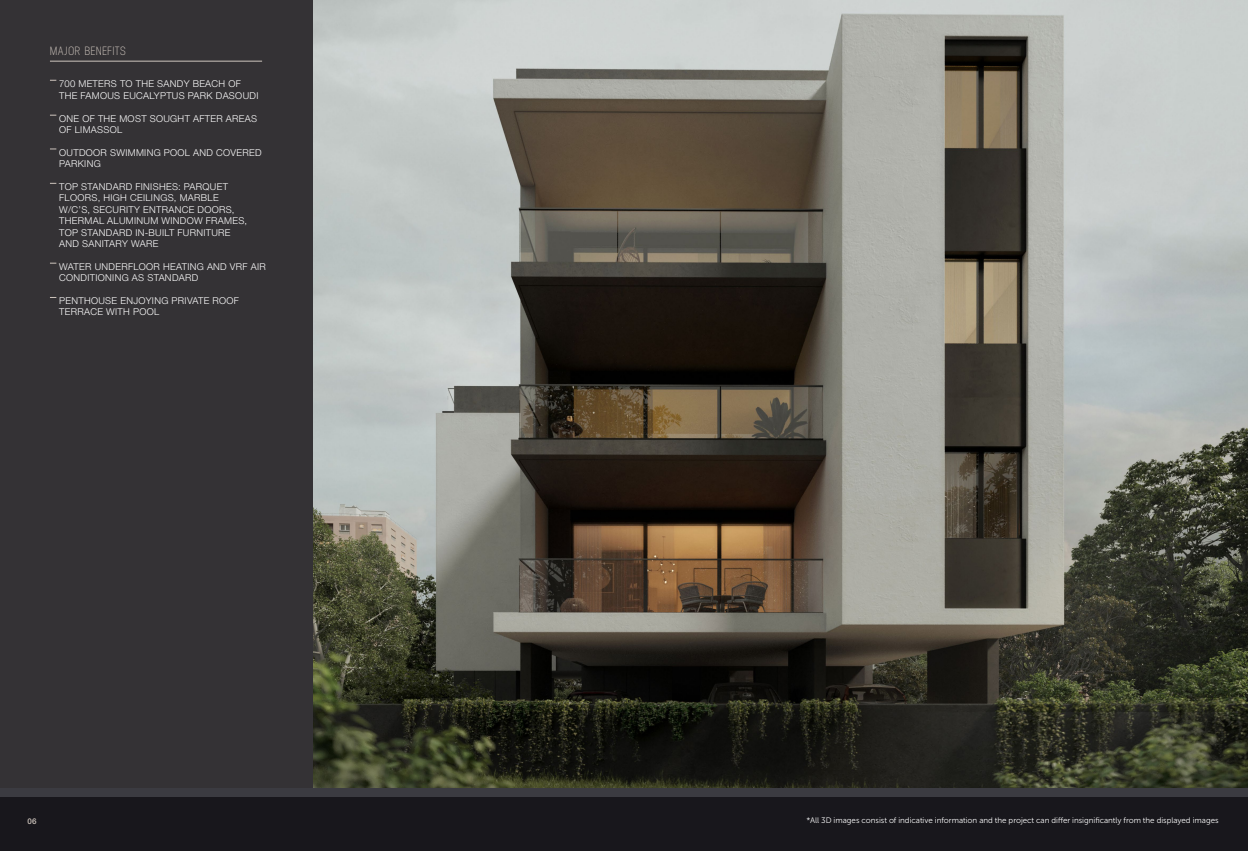
<style>
.page{position:relative;width:1248px;height:851px;background:#fff}
.page>*{position:absolute;margin:0;border:0;box-sizing:border-box;transform-origin:0 0}
.t1{font:12px "Neusa";letter-spacing:.02em;color:#cec5bd}
.t2{font:300 9.5px/11.4px "Helvetica Neue Cyr";letter-spacing:.035em;color:#fff}
.t3{font:8px "Museo Sans Cyrl 300";color:#fff}
.t4{font:8px "Helvetica 6 Medium";color:#cec5bd}
</style>
<div class="page">
<img style="left:312px;top:0;width:935px;height:788px">
<div style="left:0;top:0;width:312px;height:807px;background:#343235"></div>
<hr style="left:50px;top:61px;width:212px;height:1px;background:#cec5bd">
<div style="left:0;top:795px;width:1247px;height:55px;background:#18171c"></div>
<div style="left:0;top:788px;width:1247px;height:8px;background:#3b3b41"></div>
<p class="t1" style="left:50px;top:44px;width:77px">MAJOR BENEFITS</p>
<p class="t2" style="left:59px;top:78px;width:201px">700 METERS TO THE SANDY BEACH OF<br>THE FAMOUS EUCALYPTUS PARK DASOUDI</p>
<p class="t2" style="left:59px;top:112px;width:199px">ONE OF THE MOST SOUGHT AFTER AREAS<br>OF LIMASSOL</p>
<p class="t2" style="left:59px;top:147px;width:204px">OUTDOOR SWIMMING POOL AND COVERED<br>PARKING</p>
<p class="t2" style="left:59px;top:181px;width:189px">TOP STANDARD FINISHES: PARQUET<br>FLOORS, HIGH CEILINGS, MARBLE<br>W/C’S, SECURITY ENTRANCE DOORS,<br>THERMAL ALUMINUM WINDOW FRAMES,<br>TOP STANDARD IN-BUILT FURNITURE<br>AND SANITARY WARE</p>
<p class="t2" style="left:59px;top:261px;width:208px">WATER UNDERFLOOR HEATING AND VRF AIR<br>CONDITIONING AS STANDARD</p>
<p class="t2" style="left:59px;top:295px;width:181px">PENTHOUSE ENJOYING PRIVATE ROOF<br>TERRACE WITH POOL</p>
<p class="t4" style="left:28px;top:816px;width:10px">06</p>
<p class="t3" style="left:806px;top:816px;width:413px">*All 3D images consist of indicative information and the project can differ insignificantly from the displayed images</p>
</div>
